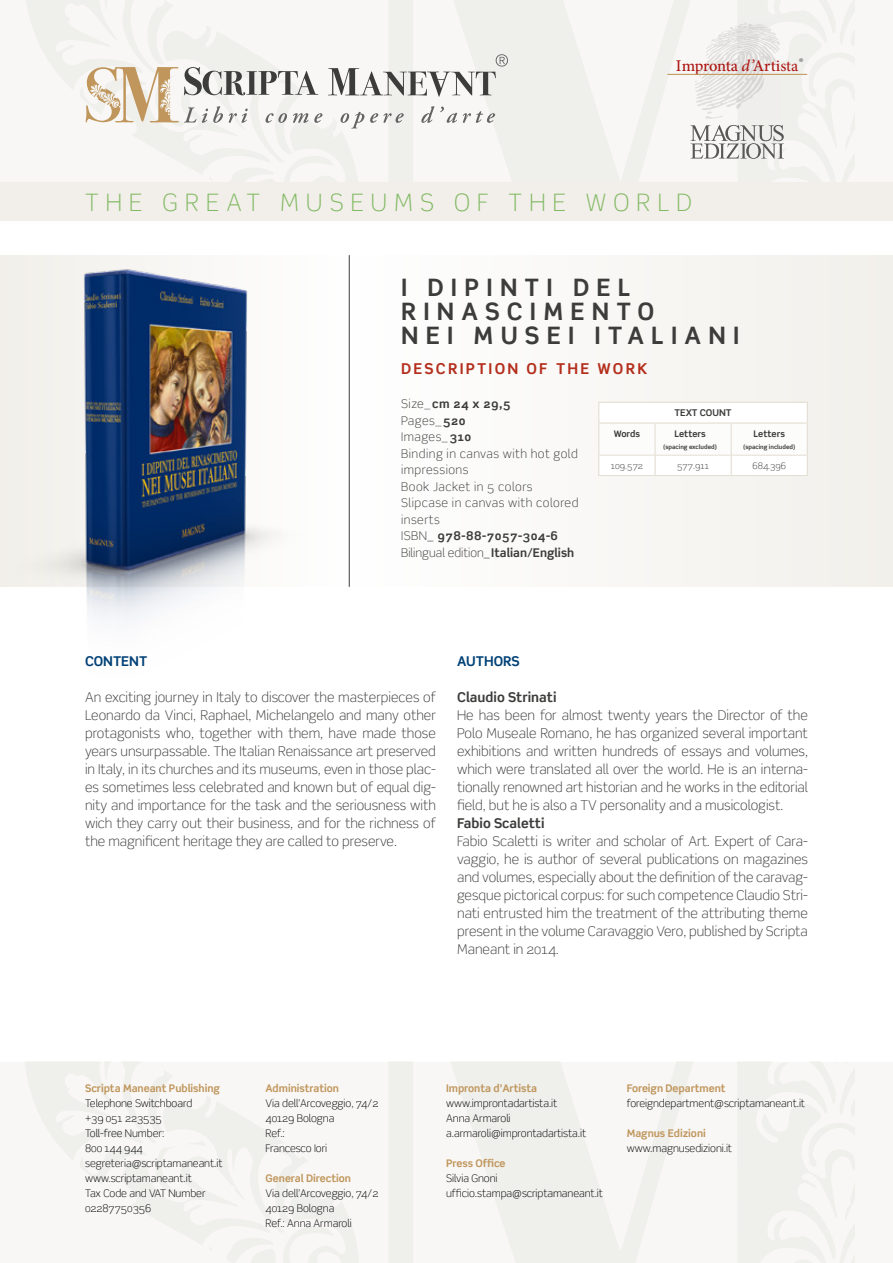
<style>
.page{position:relative;width:893px;height:1263px;background:#fff}
.page>*{position:absolute;margin:0;border:0;box-sizing:border-box;transform-origin:0 0}
.t1{font:700 24px/24px "Scene";letter-spacing:.3em;color:#3c3c3b}
.t2{font:300 24px "Scene";letter-spacing:.3em;color:#81b963}
.t3{font:500 16.5px "Minion Pro";letter-spacing:-.01em;color:#ac1410}
.t4{font:700 15px "Scene";letter-spacing:.15em;color:#b42e1d}
.t5{font:300 13.5px/18px "Scene";color:#3c3c3b;text-align:justify}
.t6{font:700 13.5px "Scene";color:#3c3c3b}
.t7{font:700 13.5px "Scene";color:#004177}
.t8{font:300 12px/16.5px "Scene";letter-spacing:.04em;color:#3c3c3b}
.t9{font:300 10.5px/15px "Scene";letter-spacing:-.005em;color:#000}
.t10{font:700 10.5px "Scene";letter-spacing:-.005em;color:#c0965c}
.t11{font:700 9.3px "Scene";color:#3c3c3b}
.t12{font:300 9px "Scene";color:#3c3c3b}
.t13{font:700 9px "Scene";color:#3c3c3b}
.t14{font:700 6px "Scene";color:#3c3c3b}
.s1{font-style:italic}
.s2{font-weight:400}
.s3{font-weight:400;font-size:15px;color:#646363}
.s4{color:#646363}
.s5{font-weight:700}
</style>
<div class="page">
<svg style="left:360px;top:0;width:533px;height:183px;fill:#f8f7f5"></svg>
<svg style="left:12px;top:0;width:348px;height:183px;fill:#f8f7f5"></svg>
<div style="left:0;top:183px;width:893px;height:38px;background:#f2efea"></div>
<svg style="left:388px;top:1062px;width:468px;height:201px;fill:#f8f7f5"></svg>
<svg style="left:24px;top:1062px;width:336px;height:201px;fill:#f8f7f5"></svg>
<svg style="left:86px;top:54px;width:422px;height:75px"></svg>
<svg style="left:694px;top:23px;width:87px;height:96px"></svg>
<hr style="left:668px;top:74px;width:139px;height:1px;background:#c0965c">
<svg style="left:690px;top:125px;width:94px;height:34px"></svg>
<div style="left:350px;top:255px;width:543px;height:332px;background:#f9f8f5"></div>
<img style="left:0;top:255px;width:353px;height:365px">
<hr style="left:598px;top:475px;width:57px;height:1px;background:#e4dfd4">
<hr style="left:655px;top:475px;width:76px;height:1px;background:#e4dfd4">
<hr style="left:731px;top:475px;width:77px;height:1px;background:#e4dfd4">
<hr style="left:598px;top:402px;width:57px;height:1px;background:#e4dfd4">
<div style="left:598px;top:403px;width:210px;height:72px;background:#fff"></div>
<hr style="left:655px;top:402px;width:76px;height:1px;background:#e4dfd4">
<hr style="left:731px;top:402px;width:77px;height:1px;background:#e4dfd4">
<hr style="left:598px;top:422px;width:57px;height:2px;background:#e4dfd4">
<hr style="left:655px;top:422px;width:76px;height:2px;background:#e4dfd4">
<hr style="left:731px;top:422px;width:77px;height:2px;background:#e4dfd4">
<hr style="left:654px;top:424px;width:2px;height:31px;background:#e4dfd4">
<hr style="left:731px;top:424px;width:1px;height:31px;background:#e4dfd4">
<p class="t3" style="left:676px;top:54px;width:129px">Impronta <span class="s1">d’</span>Arti<span class="s2">sta</span><span class="s3">®</span></p>
<h1 class="t2" style="left:85px;top:188px;width:608px">THE GREAT MUSEUMS OF THE WORLD</h1>
<h1 class="t1" style="left:401px;top:275px;width:340px">I DIPINTI DEL<br>RINASCIMENTO<br>NEI MUSEI ITALIANI</h1>
<p class="t4" style="left:401px;top:359px;width:248px">DESCRIPTION OF THE WORK</p>
<p class="t8" style="left:401px;top:396px;width:179px">Size<span class="s4">_</span> <span class="s5">cm 24 x 29,5<br></span>Pages<span class="s4">_</span> <span class="s5">520<br></span>Images<span class="s4">_</span> <span class="s5">310<br></span>Binding in canvas with hot gold impressions<br>Book Jacket in 5 colors<br>Slipcase in canvas with colored inserts<br>ISBN_ <span class="s5">978-88-7057-304-6<br></span>Bilingual edition_<span class="s5">Italian/English</span></p>
<p class="t11" style="left:674px;top:407px;width:59px">TEXT COUNT</p>
<p class="t13" style="left:614px;top:428px;width:28px">Words</p>
<p class="t13" style="left:674px;top:428px;width:33px">Letters</p>
<p class="t14" style="left:663px;top:443px;width:55px">(spacing excluded)</p>
<p class="t13" style="left:754px;top:428px;width:33px">Letters</p>
<p class="t14" style="left:743px;top:443px;width:54px">(spacing included)</p>
<p class="t12" style="left:611px;top:460px;width:34px">109.572</p>
<p class="t12" style="left:677px;top:460px;width:34px">577.911</p>
<p class="t12" style="left:752px;top:460px;width:35px">684.396</p>
<p class="t7" style="left:85px;top:653px;width:64px">CONTENT</p>
<p class="t5" style="left:85px;top:688px;width:352px">An exciting journey in Italy to discover the masterpieces of Leonardo da Vinci, Raphael, Michelangelo and many other protagonists who, together with them, have made those years unsurpassable. The Italian Renaissance art preserved in Italy, in its churches and its museums, even in those plac&shy;es sometimes less celebrated and known but of equal dig&shy;nity and importance for the task and the seriousness with wich they carry out their business, and for the richness of the magnificent heritage they are called to preserve.</p>
<p class="t7" style="left:457px;top:653px;width:64px">AUTHORS</p>
<p class="t6" style="left:457px;top:689px;width:101px">Claudio Strinati</p>
<p class="t5" style="left:457px;top:706px;width:352px">He has been for almost twenty years the Director of the Polo Museale Romano, he has organized several important exhibitions and written hundreds of essays and volumes, which were translated all over the world. He is an interna&shy;tionally renowned art historian and he works in the editorial field, but he is also a TV personality and a musicologist.</p>
<p class="t6" style="left:457px;top:815px;width:89px">Fabio Scaletti</p>
<p class="t5" style="left:457px;top:832px;width:352px">Fabio Scaletti is writer and scholar of Art. Expert of Cara&shy;vaggio, he is author of several publications on magazines and volumes, especially about the definition of the caravag&shy;gesque pictorical corpus: for such competence Claudio Stri&shy;nati entrusted him the treatment of the attributing theme present in the volume Caravaggio Vero, published by Scripta Maneant in 2014.</p>
<p class="t10" style="left:85px;top:1081px;width:136px">Scripta Maneant Publishing</p>
<p class="t9" style="left:85px;top:1095px;width:139px">Telephone Switchboard<br>+39 051 223535<br>Toll-free Number:<br>800 144 944 segreteria@scriptamaneant.it www.scriptamaneant.it<br>Tax Code and VAT Number<br>02287750356</p>
<p class="t10" style="left:266px;top:1081px;width:75px">Administration</p>
<p class="t9" style="left:266px;top:1095px;width:114px">Via dell’Arcoveggio, 74/2<br>40129 Bologna<br>Ref.:<br>Francesco Iori</p>
<p class="t10" style="left:266px;top:1171px;width:87px">General Direction</p>
<p class="t9" style="left:266px;top:1185px;width:114px">Via dell’Arcoveggio, 74/2<br>40129 Bologna<br>Ref.: Anna Armaroli</p>
<p class="t10" style="left:446px;top:1081px;width:92px">Impronta d’Artista</p>
<p class="t9" style="left:446px;top:1095px;width:142px">www.improntadartista.it<br>Anna Armaroli a.armaroli@improntadartista.it</p>
<p class="t10" style="left:446px;top:1156px;width:61px">Press Office</p>
<p class="t9" style="left:446px;top:1171px;width:158px">Silvia Gnoni ufficio.stampa@scriptamaneant.it</p>
<p class="t10" style="left:627px;top:1081px;width:100px">Foreign Department</p>
<p class="t9" style="left:627px;top:1096px;width:180px">foreigndepartment@scriptamaneant.it</p>
<p class="t10" style="left:627px;top:1126px;width:81px">Magnus Edizioni</p>
<p class="t9" style="left:627px;top:1141px;width:107px">www.magnusedizioni.it</p>
</div>
